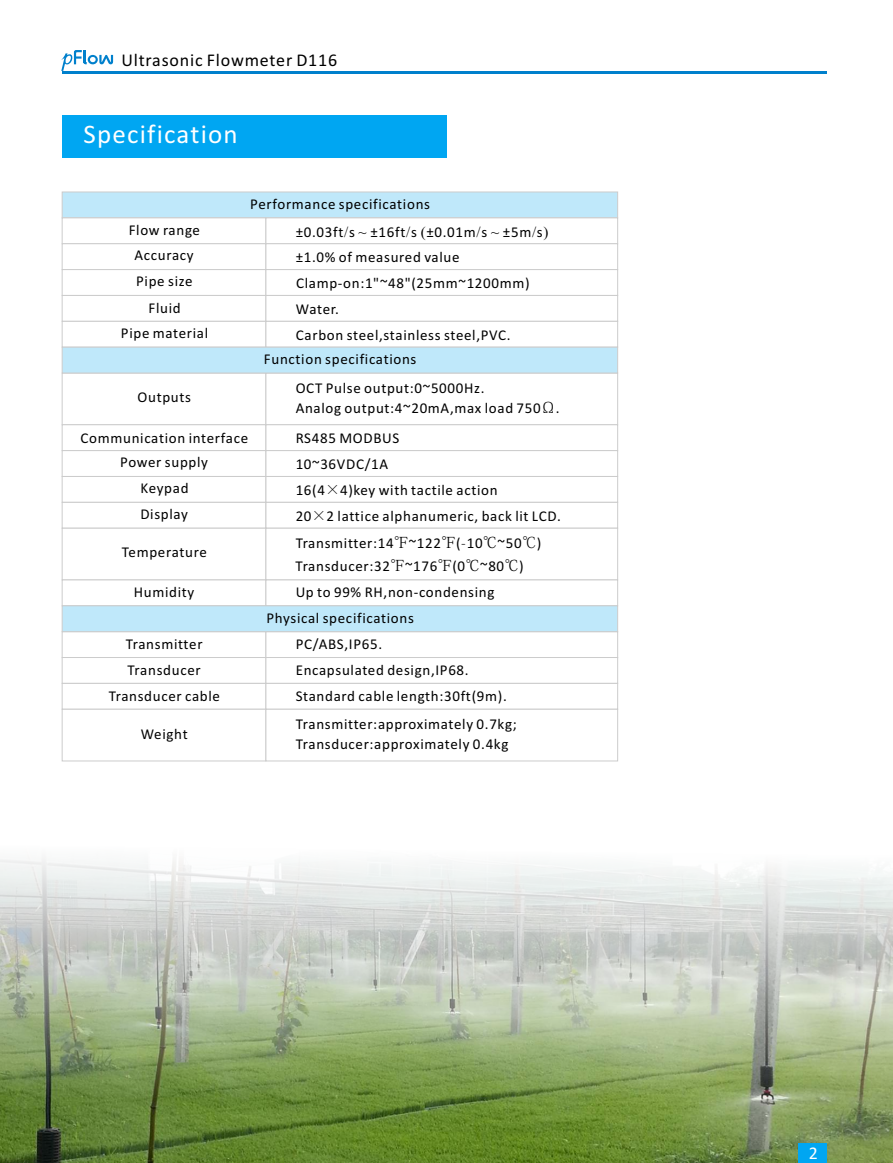
<style>
.page{position:relative;width:893px;height:1163px;background:#fff}
.page>*{position:absolute;margin:0;border:0;box-sizing:border-box;transform-origin:0 0}
.t1{font:27px "Calibri";letter-spacing:.045em;color:#fff}
.t2{font:18px "Calibri";letter-spacing:.045em;color:#000}
.t3{font:18px "Calibri";color:#fff}
.t4{font:15px/25.7px "Calibri";letter-spacing:.045em;color:#000}
.s1{font-family:"Times New Roman"}
.s2{font-family:"Adobe Fangsong Std"}
.s3{font-family:"Adobe Kaiti Std"}
</style>
<div class="page">
<img style="left:0;top:858px;width:893px;height:304px">
<svg style="left:61px;top:191px;width:557px;height:570px"></svg>
<div style="left:62px;top:115px;width:384px;height:43px;background:#00a6f2"></div>
<div style="left:799px;top:1143px;width:28px;height:19px;background:#00a6f2"></div>
<hr style="left:62px;top:72px;width:765px;height:2px;background:#0080cc">
<svg style="left:61px;top:50px;width:52px;height:21px"></svg>
<p class="t2" style="left:121px;top:53px;width:217px">Ultrasonic Flowmeter D116</p>
<h1 class="t1" style="left:84px;top:123px;width:156px">Specification</h1>
<p class="t4" style="left:129px;top:218px;width:73px;text-align:center">Flow range<br>Accuracy<br>Pipe size</p>
<p class="t4" style="left:121px;top:297px;width:89px;line-height:24.6px;text-align:center">Fluid<br>Pipe material</p>
<p class="t4" style="left:138px;top:386px;width:55px">Outputs</p>
<p class="t4" style="left:250px;top:192px;width:181px">Performance specifications</p>
<p class="t4" style="left:296px;top:220px;width:254px">±0.03ft<span class="s1">/</span>s <span class="s1">~</span> ±16ft<span class="s1">/</span>s <span class="s1">(</span>±0.01m<span class="s1">/</span>s <span class="s1">~</span> ±5m<span class="s1">/</span>s<span class="s1">) </span>±1.0% of measured value<br>Clamp-on:1"~48"(25mm~1200mm)<br>Water.<br>Carbon steel,stainless steel,PVC.</p>
<p class="t4" style="left:264px;top:347px;width:154px">Function specifications</p>
<p class="t4" style="left:296px;top:379px;width:265px;line-height:20.2px">OCT Pulse output:0~5000Hz.<br>Analog output:4~20mA,max load 750<span class="s2">Ω</span>.</p>
<p class="t4" style="left:81px;top:426px;width:169px">Communication interface</p>
<p class="t4" style="left:140px;top:476px;width:50px">Keypad<br>Display</p>
<p class="t4" style="left:122px;top:541px;width:86px">Temperature</p>
<p class="t4" style="left:134px;top:580px;width:62px">Humidity</p>
<p class="t4" style="left:120px;top:450px;width:89px">Power supply</p>
<p class="t4" style="left:109px;top:632px;width:113px;text-align:center">Transmitter<br>Transducer<br>Transducer cable</p>
<p class="t4" style="left:141px;top:722px;width:48px">Weight</p>
<p class="t4" style="left:296px;top:426px;width:105px">RS485 MODBUS</p>
<p class="t4" style="left:296px;top:452px;width:267px;line-height:26.2px">10~36VDC/1A<br>16(4<span class="s2">×</span>4)key with tactile action<br>20<span class="s2">×</span>2 lattice alphanumeric, back lit LCD.<br>Transmitter:14<span class="s3">℉</span>~122<span class="s3">℉</span>(<span class="s2">-</span>10<span class="s3">℃</span>~50<span class="s2">℃</span>)</p>
<p class="t4" style="left:296px;top:553px;width:230px;line-height:26.2px">Transducer:32<span class="s3">℉</span>~176<span class="s3">℉</span>(0<span class="s3">℃</span>~80<span class="s3">℃</span>)<br>Up to 99% RH,non-condensing</p>
<p class="t4" style="left:296px;top:632px;width:213px">PC/ABS,IP65.<br>Encapsulated design,IP68.<br>Standard cable length:30ft(9m).</p>
<p class="t4" style="left:296px;top:715px;width:223px;line-height:19.8px">Transmitter:approximately 0.7kg;<br>Transducer:approximately 0.4kg</p>
<p class="t4" style="left:266px;top:606px;width:149px">Physical specifications</p>
<p class="t3" style="left:809px;top:1145px;width:11px">2</p>
</div>
